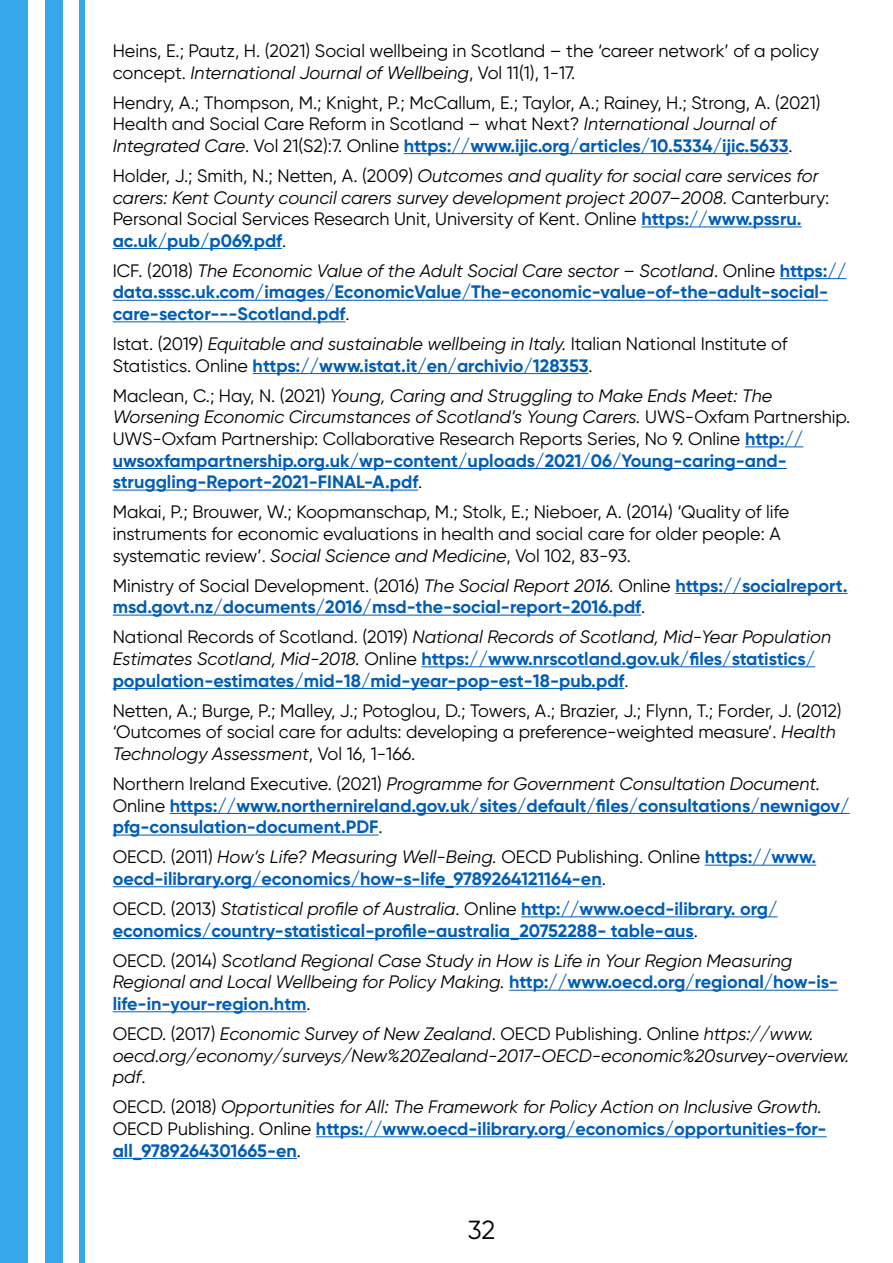
<style>
.page{position:relative;width:893px;height:1263px;background:#fff}
.page>*{position:absolute;margin:0;border:0;box-sizing:border-box;transform-origin:0 0}
.t1{font:26.1px "Gilroy";color:#000}
.t2{font:700 18px/21.6px "Gilroy";color:#005db5}
.t3{font:18px/21.6px "Gilroy";color:#000}
.t4{font:italic 18px/21.6px "Gilroy";color:#000}
.s1{font-style:italic}
.s2{font-weight:700;color:#005db5}
.s3{font-weight:400;color:#000}
.s4{font-weight:400;font-style:italic;color:#000}
.s5{font-style:normal}
.s6{font-weight:700;font-style:normal;color:#005db5}
</style>
<div class="page">
<div style="left:0;top:0;width:28px;height:1263px;background:#36a7e9"></div>
<div style="left:80px;top:0;width:5px;height:1263px;background:#36a7e9"></div>
<div style="left:45px;top:0;width:18px;height:1263px;background:#36a7e9"></div>
<hr style="left:404px;top:153px;width:385px;height:1px;background:#005db5">
<hr style="left:641px;top:226px;width:161px;height:1px;background:#005db5">
<hr style="left:113px;top:248px;width:169px;height:1px;background:#005db5">
<hr style="left:780px;top:278px;width:66px;height:1px;background:#005db5">
<hr style="left:113px;top:300px;width:715px;height:1px;background:#005db5">
<hr style="left:113px;top:321px;width:233px;height:1px;background:#005db5">
<hr style="left:253px;top:373px;width:335px;height:1px;background:#005db5">
<hr style="left:745px;top:446px;width:58px;height:1px;background:#005db5">
<hr style="left:113px;top:468px;width:674px;height:1px;background:#005db5">
<hr style="left:113px;top:490px;width:305px;height:1px;background:#005db5">
<hr style="left:675px;top:593px;width:172px;height:1px;background:#005db5">
<hr style="left:113px;top:615px;width:528px;height:1px;background:#005db5">
<hr style="left:421px;top:666px;width:394px;height:1px;background:#005db5">
<hr style="left:113px;top:688px;width:512px;height:1px;background:#005db5">
<hr style="left:170px;top:813px;width:680px;height:1px;background:#005db5">
<hr style="left:113px;top:835px;width:266px;height:1px;background:#005db5">
<hr style="left:705px;top:865px;width:111px;height:1px;background:#005db5">
<hr style="left:113px;top:886px;width:489px;height:1px;background:#005db5">
<hr style="left:521px;top:916px;width:257px;height:1px;background:#005db5">
<hr style="left:113px;top:938px;width:581px;height:1px;background:#005db5">
<hr style="left:509px;top:990px;width:329px;height:1px;background:#005db5">
<hr style="left:113px;top:1011px;width:194px;height:1px;background:#005db5">
<hr style="left:316px;top:1136px;width:511px;height:1px;background:#005db5">
<hr style="left:113px;top:1158px;width:184px;height:1px;background:#005db5">
<p class="t3" style="left:113px;top:40px;width:708px">Heins, E.; Pautz, H. (2021) Social wellbeing in Scotland – the ‘career network’ of a policy concept. <span class="s1">International Journal of Wellbeing</span>, Vol 11(1), 1-17.</p>
<p class="t3" style="left:113px;top:91px;width:709px">Hendry, A.; Thompson, M.; Knight, P.; McCallum, E.; Taylor, A.; Rainey, H.; Strong, A. (2021)<br>Health and Social Care Reform in Scotland – what Next? <span class="s1">International Journal of<br>Integrated Care</span>. Vol 21(S2):7. Online <span class="s2">https://www.ijic.org/articles/10.5334/ijic.5633</span>.</p>
<p class="t3" style="left:113px;top:165px;width:718px">Holder, J.; Smith, N.; Netten, A. (2009) <span class="s1">Outcomes and quality for social care services for carers: Kent County council carers survey development project 2007–2008</span>. Canterbury:<br>Personal Social Services Research Unit, University of Kent. Online <span class="s2">https://www.pssru. ac.uk/pub/p069.pdf</span>.</p>
<p class="t2" style="left:113px;top:260px;width:735px"><span class="s3">ICF. (2018)</span> <span class="s4">The Economic Value of the Adult Social Care sector – Scotland</span><span class="s3">. Online</span> https:// data.sssc.uk.com/images/EconomicValue/The-economic-value-of-the-adult-social&shy;care-sector---Scotland.pdf<span class="s3">.</span></p>
<p class="t3" style="left:113px;top:333px;width:676px">Istat. (2019) <span class="s1">Equitable and sustainable wellbeing in Italy.</span> Italian National Institute of<br>Statistics. Online <span class="s2">https://www.istat.it/en/archivio/128353</span>.</p>
<p class="t2" style="left:113px;top:385px;width:739px"><span class="s3">Maclean, C.; Hay, N. (2021)</span> <span class="s4">Young, Caring and Struggling to Make Ends Meet: The Worsening Economic Circumstances of Scotland’s Young Carers.</span> <span class="s3">UWS-Oxfam Partnership.<br>UWS-Oxfam Partnership: Collaborative Research Reports Series, No 9. Online</span> http:// uwsoxfampartnership.org.uk/wp-content/uploads/2021/06/Young-caring-and&shy;struggling-Report-2021-FINAL-A.pdf<span class="s3">.</span></p>
<p class="t3" style="left:113px;top:501px;width:678px">Makai, P.; Brouwer, W.; Koopmanschap, M.; Stolk, E.; Nieboer, A. (2014) ‘Quality of life instruments for economic evaluations in health and social care for older people: A systematic review’. <span class="s1">Social Science and Medicine</span>, Vol 102, 83-93.</p>
<p class="t2" style="left:113px;top:574px;width:736px"><span class="s3">Ministry of Social Development. (2016)</span> <span class="s4">The Social Report 2016.</span> <span class="s3">Online</span> https://socialreport. msd.govt.nz/documents/2016/msd-the-social-report-2016.pdf<span class="s3">.</span></p>
<p class="t2" style="left:113px;top:626px;width:720px"><span class="s3">National Records of Scotland. (2019)</span> <span class="s4">National Records of Scotland, Mid-Year Population<br>Estimates Scotland, Mid-2018.</span> <span class="s3">Online</span> https://www.nrscotland.gov.uk/files/statistics/ population-estimates/mid-18/mid-year-pop-est-18-pub.pdf<span class="s3">.</span></p>
<p class="t3" style="left:113px;top:699px;width:731px">Netten, A.; Burge, P.; Malley, J.; Potoglou, D.; Towers, A.; Brazier, J.; Flynn, T.; Forder, J. (2012) ‘Outcomes of social care for adults: developing a preference-weighted measure’. <span class="s1">Health<br>Technology Assessment</span>, Vol 16, 1-166.</p>
<p class="t2" style="left:113px;top:773px;width:738px"><span class="s3">Northern Ireland Executive. (2021)</span> <span class="s4">Programme for Government Consultation Document.<br></span><span class="s3">Online</span> https://www.northernireland.gov.uk/sites/default/files/consultations/newnigov/ pfg-consulation-document.PDF<span class="s3">.</span></p>
<p class="t2" style="left:113px;top:846px;width:705px"><span class="s3">OECD. (2011)</span> <span class="s4">How’s Life? Measuring Well-Being.</span> <span class="s3">OECD Publishing. Online</span> https://www. oecd-ilibrary.org/economics/how-s-life_9789264121164-en<span class="s3">.</span></p>
<p class="t2" style="left:113px;top:898px;width:666px"><span class="s3">OECD. (2013)</span> <span class="s4">Statistical profile of Australia</span><span class="s3">. Online</span> http://www.oecd-ilibrary. org/ economics/country-statistical-profile-australia_20752288- table-aus<span class="s3">.</span></p>
<p class="t4" style="left:113px;top:949px;width:727px"><span class="s5">OECD. (2014)</span> Scotland Regional Case Study in How is Life in Your Region Measuring<br>Regional and Local Wellbeing for Policy Making. <span class="s6">http://www.oecd.org/regional/how-is&shy;life-in-your-region.htm</span><span class="s5">.</span></p>
<p class="t4" style="left:113px;top:1023px;width:738px"><span class="s5">OECD. (2017)</span> Economic Survey of New Zealand<span class="s5">. OECD Publishing. Online</span> https://www. oecd.org/economy/surveys/New%20Zealand-2017-OECD-economic%20survey-overview. pdf<span class="s5">.</span></p>
<p class="t2" style="left:113px;top:1096px;width:716px"><span class="s3">OECD. (2018)</span> <span class="s4">Opportunities for All: The Framework for Policy Action on Inclusive Growth.<br></span><span class="s3">OECD Publishing. Online</span> https://www.oecd-ilibrary.org/economics/opportunities-for&shy;all_9789264301665-en<span class="s3">.</span></p>
<h1 class="t1" style="left:468px;top:1213px;width:29px">32</h1>
</div>
